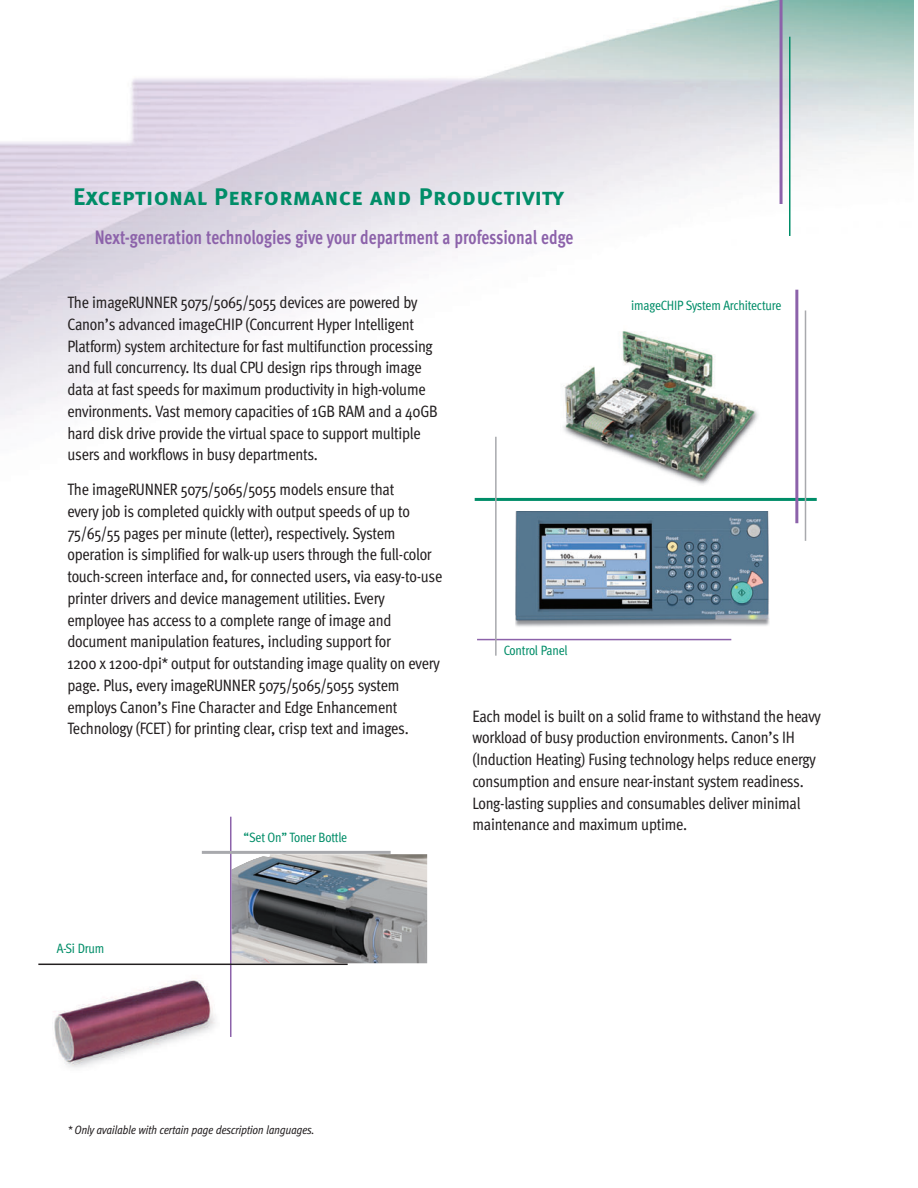
<style>
.page{position:relative;width:918px;height:1188px;background:#fff}
.page>*{position:absolute;margin:0;border:0;box-sizing:border-box;transform-origin:0 0}
.t1{font:24px "Meta Bold Caps";letter-spacing:.01em;color:#008d68}
.t2{font:700 19.5px "Meta Cond";color:#8c62aa;scale:.9 1}
.t3{font:16.5px/21.8px "Meta Cond";letter-spacing:-.015em;color:#231f20}
.t4{font:13.5px "Meta Cond Book LF";letter-spacing:-.015em;color:#008d68}
.t5{font:italic 12px "Meta Cond Book Lf";letter-spacing:-.015em;color:#231f20}
</style>
<div class="page">
<img style="left:0;top:0;width:914px;height:1037px">
<img style="left:41px;top:969px;width:178px;height:99px">
<img style="left:231px;top:854px;width:196px;height:110px">
<img style="left:543px;top:310px;width:235px;height:180px">
<hr style="left:475px;top:498px;width:342px;height:3px;background:#008d68">
<hr style="left:795px;top:290px;width:3px;height:233px;background:#8c62aa">
<hr style="left:477px;top:639px;width:254px;height:1px;background:#8c62aa">
<hr style="left:495px;top:437px;width:2px;height:219px;background:#a8a9ad">
<hr style="left:230px;top:817px;width:1px;height:220px;background:#8c62aa">
<hr style="left:202px;top:851px;width:189px;height:3px;background:#a8a9ad">
<hr style="left:38px;top:964px;width:310px;height:1px;background:#231f20">
<img style="left:515px;top:511px;width:255px;height:117px">
<hr style="left:789px;top:37px;width:1px;height:199px;background:#008d68">
<hr style="left:780px;top:0;width:3px;height:204px;background:#8c62aa">
<hr style="left:805px;top:310px;width:1px;height:231px;background:#a8a9ad">
<h1 class="t1" style="left:73px;top:188px;width:492px">Exceptional Performance and Productivity</h1>
<p class="t2" style="left:95px;top:230px;width:533px">Next-generation technologies give your department a professional edge</p>
<p class="t3" style="left:67px;top:293px;width:372px">The imageRUNNER 5075/5065/5055 devices are powered by Canon’s advanced imageCHIP (Concurrent Hyper Intelligent Platform) system architecture for fast multifunction processing and full concurrency. Its dual CPU design rips through image data at fast speeds for maximum productivity in high-volume environments. Vast memory capacities of 1GB RAM and a 40GB hard disk drive provide the virtual space to support multiple users and workflows in busy departments.</p>
<p class="t3" style="left:67px;top:480px;width:376px">The imageRUNNER 5075/5065/5055 models ensure that<br>every job is completed quickly with output speeds of up to 75/65/55 pages per minute (letter), respectively. System operation is simplified for walk-up users through the full-color touch-screen interface and, for connected users, via easy-to-use printer drivers and device management utilities. Every employee has access to a complete range of image and document manipulation features, including support for<br>1200 x 1200-dpi* output for outstanding image quality on every page. Plus, every imageRUNNER 5075/5065/5055 system employs Canon’s Fine Character and Edge Enhancement Technology (FCET) for printing clear, crisp text and images.</p>
<p class="t4" style="left:244px;top:833px;width:105px">“Set On” Toner Bottle</p>
<p class="t4" style="left:631px;top:300px;width:152px">imageCHIP System Architecture</p>
<p class="t4" style="left:504px;top:645px;width:66px">Control Panel</p>
<p class="t3" style="left:473px;top:706px;width:350px">Each model is built on a solid frame to withstand the heavy workload of busy production environments. Canon’s IH (Induction Heating) Fusing technology helps reduce energy consumption and ensure near-instant system readiness.<br>Long-lasting supplies and consumables deliver minimal maintenance and maximum uptime.</p>
<p class="t4" style="left:57px;top:943px;width:49px">A-Si Drum</p>
<p class="t5" style="left:68px;top:1125px;width:249px">* Only available with certain page description languages.</p>
</div>
